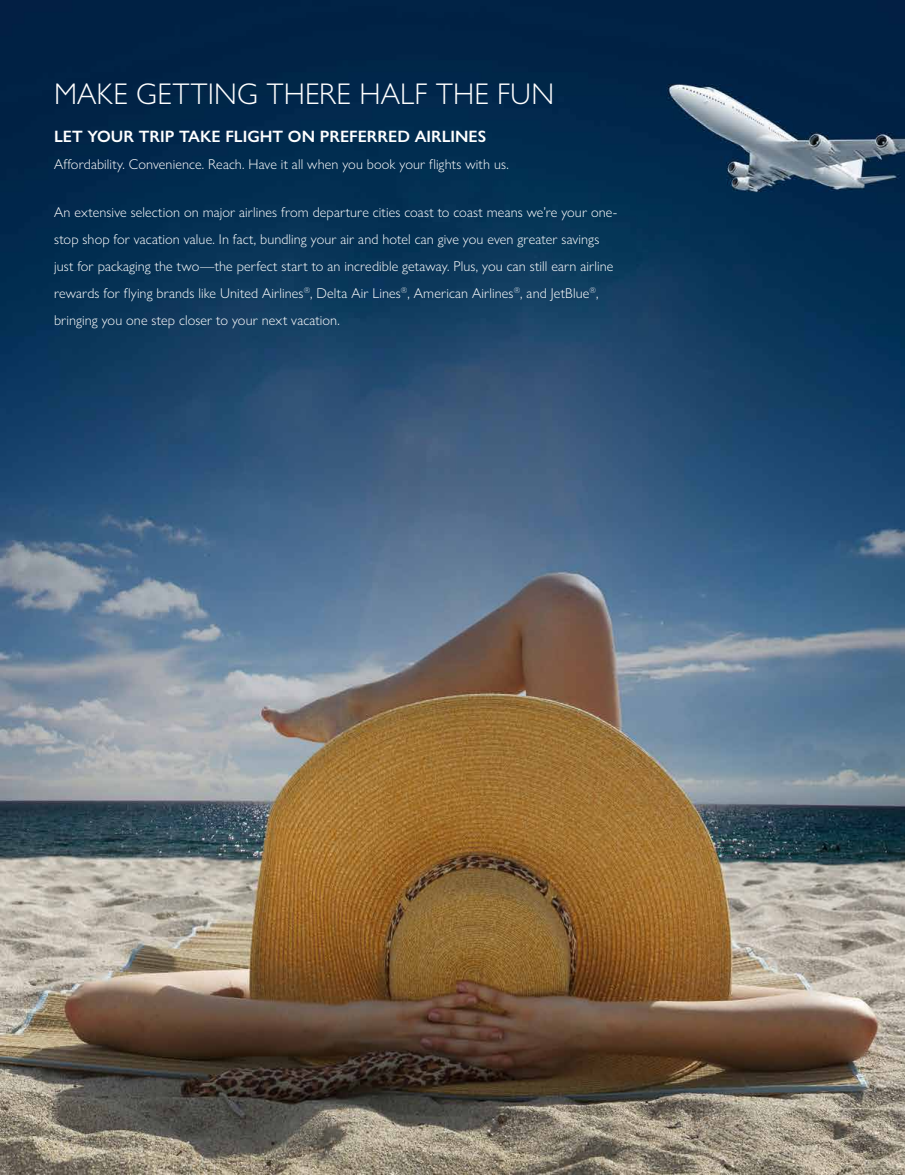
<style>
.page{position:relative;width:905px;height:1175px;background:#fff}
.page>*{position:absolute;margin:0;border:0;box-sizing:border-box;transform-origin:0 0}
.t1{font:300 30px "Gill Sans Nova";letter-spacing:.005em;color:#fff}
.t2{font:600 16.5px "Gill Sans Nova";color:#fff}
.t3{font:300 14.25px/27px "Gill Sans Nova";letter-spacing:.01em;color:#fff}
</style>
<div class="page">
<img style="left:0;top:0;width:904px;height:1174px">
<h1 class="t1" style="left:54px;top:76px;width:501px">MAKE GETTING THERE HALF THE FUN</h1>
<p class="t2" style="left:54px;top:126px;width:434px">LET YOUR TRIP TAKE FLIGHT ON PREFERRED AIRLINES</p>
<p class="t3" style="left:54px;top:151px;width:456px">Affordability. Convenience. Reach. Have it all when you book your flights with us.</p>
<p class="t3" style="left:54px;top:198px;width:564px">An extensive selection on major airlines from departure cities coast to coast means we’re your one&shy;stop shop for vacation value. In fact, bundling your air and hotel can give you even greater savings just for packaging the two—the perfect start to an incredible getaway. Plus, you can still earn airline rewards for flying brands like United Airlines<sup>®</sup>, Delta Air Lines<sup>®</sup>, American Airlines<sup>®</sup>, and JetBlue<sup>®</sup>, bringing you one step closer to your next vacation.</p>
</div>
